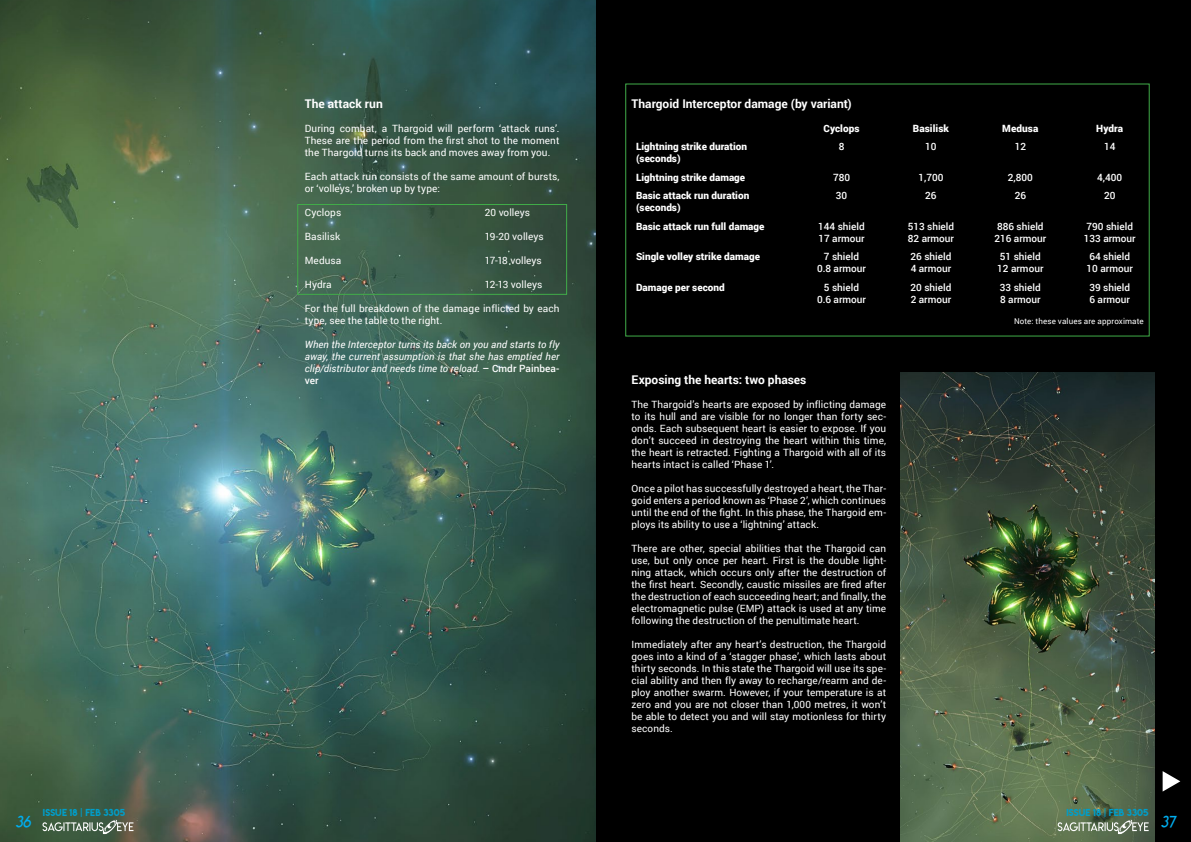
<style>
.page{position:relative;width:1191px;height:842px;background:#fff}
.page>*{position:absolute;margin:0;border:0;box-sizing:border-box;transform-origin:0 0}
.t1{font:16px "Lemon Milklightitalic";color:#00aeef}
.SAGi_header_h2{font:700 12px "Roboto";color:#fff}
.SAGi_main_body{font:10px/12px "Roboto";letter-spacing:.005em;color:#fff;text-align:justify}
.t2{font:500 10px "Roboto";color:#fff}
.SAGi_main_body-2{font:900 10px/12px "Roboto";color:#fff}
.SAGi_interview_body{font:italic 10px/12px "Roboto";letter-spacing:.01em;color:#fff;text-align:justify}
.t3{font:9px "Lemon Milk";letter-spacing:.01em;color:#009eca}
.SAGi_main_body-3{font:8px "Roboto";letter-spacing:.015em;color:#fff}
.s1{font-weight:500;font-style:normal}
</style>
<div class="page">
<div style="left:595px;top:0;width:596px;height:842px;background:#000"></div>
<img style="left:0;top:0;width:595px;height:842px">
<img style="left:900px;top:372px;width:255px;height:470px">
<svg style="left:1162px;top:771px;width:18px;height:20px"></svg>
<div style="left:297px;top:204px;width:270px;height:91px;border:1px solid #41ad49"></div>
<svg style="left:1109px;top:812px;width:32px;height:23px"></svg>
<svg style="left:1057px;top:822px;width:91px;height:9px"></svg>
<svg style="left:94px;top:812px;width:32px;height:23px"></svg>
<svg style="left:42px;top:822px;width:91px;height:9px"></svg>
<p class="SAGi_header_h2" style="left:305px;top:95px;width:79px">The attack run</p>
<p class="SAGi_main_body" style="left:305px;top:122px;width:256px">During combat, a Thargoid will perform ‘attack runs’.<br>These are the period from the first shot to the moment the Thargoid turns its back and moves away from you.</p>
<p class="SAGi_main_body" style="left:305px;top:170px;width:256px">Each attack run consists of the same amount of bursts, or ‘volleys,’ broken up by type:</p>
<p class="SAGi_main_body" style="left:305px;top:206px;width:38px">Cyclops</p>
<p class="SAGi_main_body" style="left:485px;top:206px;width:47px">20 volleys</p>
<p class="SAGi_main_body" style="left:305px;top:230px;width:37px">Basilisk</p>
<p class="SAGi_main_body" style="left:485px;top:230px;width:60px">19-20 volleys</p>
<p class="SAGi_main_body" style="left:305px;top:254px;width:38px">Medusa</p>
<p class="SAGi_main_body" style="left:485px;top:254px;width:58px">17-18 volleys</p>
<p class="SAGi_main_body" style="left:305px;top:278px;width:28px">Hydra</p>
<p class="SAGi_main_body" style="left:485px;top:278px;width:59px">12-13 volleys</p>
<p class="SAGi_main_body" style="left:305px;top:302px;width:256px">For the full breakdown of the damage inflicted by each type, see the table to the right.</p>
<p class="SAGi_interview_body" style="left:305px;top:338px;width:256px">When the Interceptor turns its back on you and starts to fly away, the current assumption is that she has emptied her clip/distributor and needs time to reload. <span class="s1">– Cmdr Painbea&shy;ver</span></p>
<p class="SAGi_header_h2" style="left:631px;top:95px;width:222px">Thargoid Interceptor damage (by variant)</p>
<p class="SAGi_main_body-2" style="left:823px;top:122px;width:38px">Cyclops</p>
<p class="SAGi_main_body-2" style="left:913px;top:122px;width:38px">Basilisk</p>
<p class="SAGi_main_body-2" style="left:1002px;top:122px;width:38px">Medusa</p>
<p class="SAGi_main_body-2" style="left:1096px;top:122px;width:29px">Hydra</p>
<p class="SAGi_main_body-2" style="left:636px;top:141px;width:113px">Lightning strike duration (seconds)</p>
<p class="t2" style="left:838px;top:140px;width:7px">8</p>
<p class="t2" style="left:925px;top:140px;width:13px">10</p>
<p class="t2" style="left:1014px;top:140px;width:13px">12</p>
<p class="t2" style="left:1104px;top:140px;width:13px">14</p>
<p class="SAGi_main_body-2" style="left:636px;top:171px;width:111px">Lightning strike damage</p>
<p class="t2" style="left:833px;top:170px;width:19px">780</p>
<p class="t2" style="left:918px;top:170px;width:26px">1,700</p>
<p class="t2" style="left:1007px;top:170px;width:26px">2,800</p>
<p class="t2" style="left:1097px;top:170px;width:26px">4,400</p>
<p class="SAGi_main_body-2" style="left:636px;top:189px;width:115px">Basic attack run duration (seconds)</p>
<p class="t2" style="left:836px;top:189px;width:13px">30</p>
<p class="t2" style="left:925px;top:189px;width:13px">26</p>
<p class="t2" style="left:1014px;top:189px;width:13px">26</p>
<p class="t2" style="left:1104px;top:189px;width:13px">20</p>
<p class="SAGi_main_body-2" style="left:636px;top:220px;width:130px">Basic attack run full damage</p>
<p class="t2" style="left:818px;top:219px;width:48px">144 shield</p>
<p class="t2" style="left:818px;top:231px;width:48px">17 armour</p>
<p class="t2" style="left:907px;top:219px;width:48px">513 shield</p>
<p class="t2" style="left:907px;top:231px;width:48px">82 armour</p>
<p class="t2" style="left:1086px;top:219px;width:48px">790 shield</p>
<p class="t2" style="left:1083px;top:231px;width:53px">133 armour</p>
<p class="t2" style="left:997px;top:219px;width:48px">886 shield</p>
<p class="t2" style="left:994px;top:231px;width:53px">216 armour</p>
<p class="SAGi_main_body-2" style="left:636px;top:250px;width:125px">Single volley strike damage</p>
<p class="t2" style="left:824px;top:250px;width:37px">7 shield</p>
<p class="t2" style="left:817px;top:262px;width:51px">0.8 armour</p>
<p class="SAGi_main_body-2" style="left:636px;top:281px;width:90px">Damage per second</p>
<p class="t2" style="left:824px;top:280px;width:37px">5 shield</p>
<p class="t2" style="left:817px;top:292px;width:51px">0.6 armour</p>
<p class="t2" style="left:910px;top:250px;width:42px">26 shield</p>
<p class="t2" style="left:910px;top:262px;width:42px">4 armour</p>
<p class="t2" style="left:910px;top:280px;width:42px">20 shield</p>
<p class="t2" style="left:910px;top:292px;width:42px">2 armour</p>
<p class="SAGi_header_h2" style="left:631px;top:371px;width:176px">Exposing the hearts: two phases</p>
<p class="SAGi_main_body" style="left:631px;top:398px;width:256px">The Thargoid’s hearts are exposed by inflicting damage to its hull and are visible for no longer than forty sec&shy;onds. Each subsequent heart is easier to expose. If you don’t succeed in destroying the heart within this time, the heart is retracted. Fighting a Thargoid with all of its hearts intact is called ‘Phase 1’.</p>
<p class="SAGi_main_body" style="left:631px;top:482px;width:256px">Once a pilot has successfully destroyed a heart, the Thar&shy;goid enters a period known as ‘Phase 2’, which continues until the end of the fight. In this phase, the Thargoid em&shy;ploys its ability to use a ‘lightning’ attack.</p>
<p class="SAGi_main_body" style="left:631px;top:542px;width:256px">There are other, special abilities that the Thargoid can use, but only once per heart. First is the double light&shy;ning attack, which occurs only after the destruction of the first heart. Secondly, caustic missiles are fired after the destruction of each succeeding heart; and finally, the electromagnetic pulse (EMP) attack is used at any time following the destruction of the penultimate heart.</p>
<p class="SAGi_main_body" style="left:631px;top:638px;width:256px">Immediately after any heart’s destruction, the Thargoid goes into a kind of a ‘stagger phase’, which lasts about thirty seconds. In this state the Thargoid will use its spe&shy;cial ability and then fly away to recharge/rearm and de&shy;ploy another swarm. However, if your temperature is at zero and you are not closer than 1,000 metres, it won’t be able to detect you and will stay motionless for thirty seconds.</p>
<p class="t2" style="left:1000px;top:250px;width:42px">51 shield</p>
<p class="t2" style="left:997px;top:262px;width:48px">12 armour</p>
<p class="t2" style="left:1089px;top:250px;width:42px">64 shield</p>
<p class="t2" style="left:1086px;top:262px;width:48px">10 armour</p>
<p class="t2" style="left:1000px;top:280px;width:42px">33 shield</p>
<p class="t2" style="left:1000px;top:292px;width:42px">8 armour</p>
<p class="t2" style="left:1089px;top:280px;width:42px">39 shield</p>
<p class="t2" style="left:1089px;top:292px;width:42px">6 armour</p>
<p class="SAGi_main_body-3" style="left:1014px;top:316px;width:131px">Note: these values are approximate</p>
<p class="t3" style="left:43px;top:806px;width:84px">ISSUE 18 | FEB 3305</p>
<p class="t3" style="left:1066px;top:806px;width:84px">ISSUE 18 | FEB 3305</p>
<h1 class="t1" style="left:15px;top:812px;width:17px">36</h1>
<h1 class="t1" style="left:1160px;top:812px;width:16px">37</h1>
</div>
